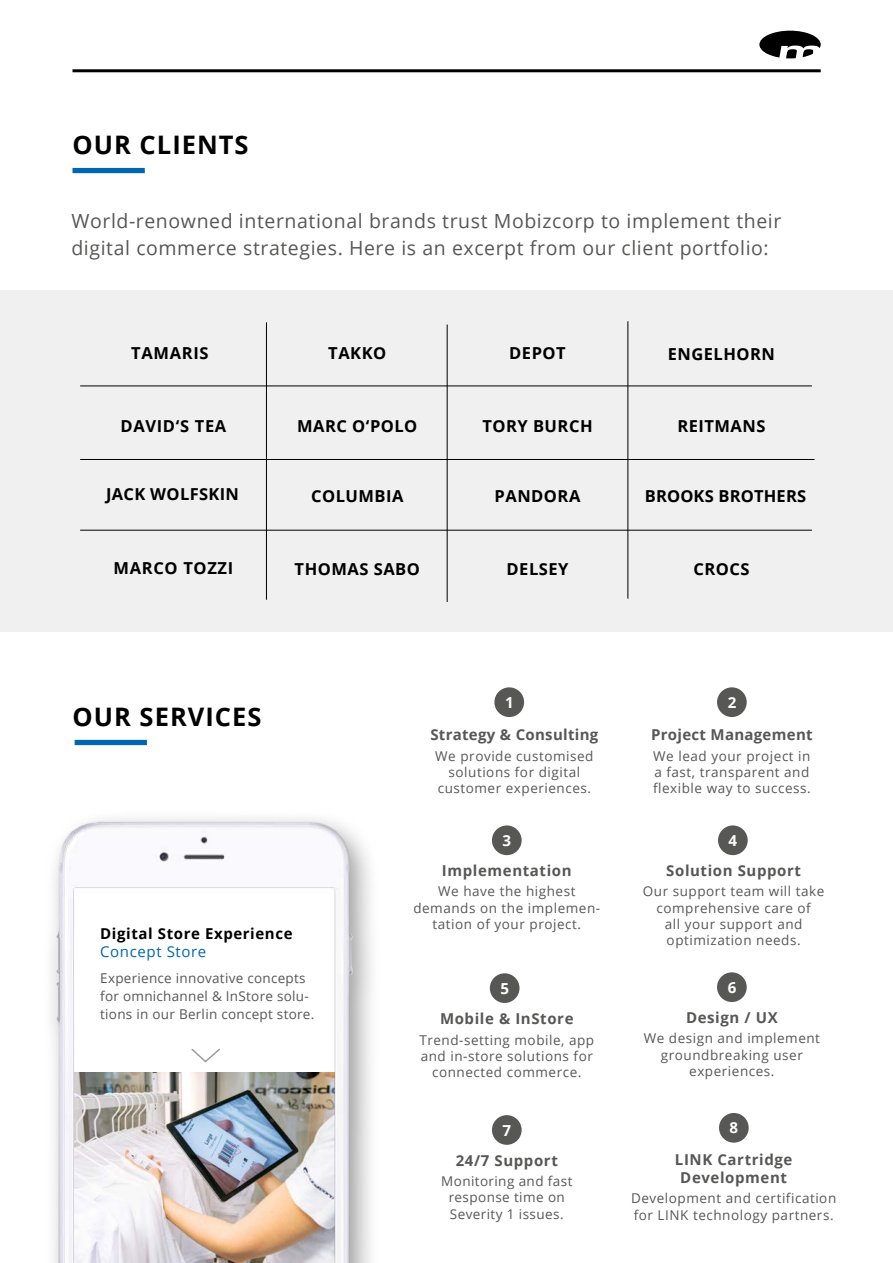
<style>
.page{position:relative;width:893px;height:1263px;background:#fff}
.page>*{position:absolute;margin:0;border:0;box-sizing:border-box;transform-origin:0 0}
.t1{font:700 25.5px "Open Sans";letter-spacing:.04em;color:#000}
.t2{font:19.5px/27px "Open Sans";letter-spacing:.03em;color:#575756}
.t3{font:700 16.5px "Open Sans";letter-spacing:.03em;color:#000}
.t4{font:700 16.5px "Open Sans";letter-spacing:.01em;color:#000}
.t5{font:700 15.15px "Open Sans";color:#fff}
.t6{font:700 15px/17.7px "Open Sans";letter-spacing:.04em;color:#575756;text-align:center}
.t7{font:700 15px "Open Sans";letter-spacing:.02em;color:#575756}
.t8{font:700 15px "Open Sans";letter-spacing:.04em;color:#000}
.t9{font:15px "Open Sans";letter-spacing:.04em;color:#0066b0}
.t10{font:13.5px/16.2px "Open Sans";letter-spacing:.04em;color:#575756;text-align:center}
.t11{font:13.5px/18px "Open Sans";letter-spacing:.02em;color:#575756}
</style>
<div class="page">
<img style="left:51px;top:818px;width:321px;height:445px">
<div style="left:0;top:290px;width:893px;height:341px;background:#f0f0f0"></div>
<img style="left:75px;top:1072px;width:260px;height:191px">
<div style="left:73px;top:168px;width:72px;height:5px;background:#0066b0"></div>
<div style="left:75px;top:740px;width:72px;height:5px;background:#0066b0"></div>
<div style="left:494px;top:687px;width:30px;height:30px;background:#575756;border-radius:50%"></div>
<div style="left:717px;top:687px;width:30px;height:30px;background:#575756;border-radius:50%"></div>
<div style="left:492px;top:825px;width:30px;height:30px;background:#575756;border-radius:50%"></div>
<div style="left:718px;top:825px;width:30px;height:30px;background:#575756;border-radius:50%"></div>
<div style="left:492px;top:1115px;width:30px;height:30px;background:#575756;border-radius:50%"></div>
<div style="left:490px;top:973px;width:29px;height:30px;background:#575756;border-radius:50%"></div>
<div style="left:717px;top:972px;width:30px;height:30px;background:#575756;border-radius:50%"></div>
<div style="left:719px;top:1113px;width:30px;height:30px;background:#575756;border-radius:50%"></div>
<svg style="left:190px;top:1047px;width:31px;height:16px"></svg>
<hr style="left:73px;top:69px;width:748px;height:3px;background:#000">
<svg style="left:759px;top:31px;width:62px;height:27px"></svg>
<hr style="left:266px;top:322px;width:1px;height:278px;background:#000">
<hr style="left:447px;top:325px;width:1px;height:277px;background:#000">
<hr style="left:628px;top:321px;width:1px;height:278px;background:#000">
<hr style="left:80px;top:386px;width:732px;height:1px;background:#000">
<hr style="left:80px;top:530px;width:732px;height:1px;background:#000">
<hr style="left:80px;top:459px;width:734px;height:1px;background:#000">
<h1 class="t1" style="left:73px;top:126px;width:178px">OUR CLIENTS</h1>
<h2 class="t2" style="left:71px;top:207px;width:711px">World-renowned international brands trust Mobizcorp to implement their digital commerce strategies. Here is an excerpt from our client portfolio:</h2>
<p class="t3" style="left:328px;top:342px;width:59px">TAKKO</p>
<p class="t3" style="left:509px;top:342px;width:58px">DEPOT</p>
<p class="t3" style="left:131px;top:342px;width:79px">TAMARIS</p>
<p class="t3" style="left:668px;top:343px;width:109px">ENGELHORN</p>
<p class="t3" style="left:121px;top:414px;width:107px">DAVID‘S TEA</p>
<p class="t3" style="left:297px;top:414px;width:122px">MARC O‘POLO</p>
<p class="t3" style="left:482px;top:414px;width:112px">TORY BURCH</p>
<p class="t3" style="left:677px;top:414px;width:90px">REITMANS</p>
<p class="t3" style="left:106px;top:482px;width:134px">JACK WOLFSKIN</p>
<p class="t3" style="left:311px;top:484px;width:94px">COLUMBIA</p>
<p class="t3" style="left:495px;top:484px;width:87px">PANDORA</p>
<p class="t4" style="left:645px;top:485px;width:163px">BROOKS BROTHERS</p>
<p class="t3" style="left:114px;top:557px;width:121px">MARCO TOZZI</p>
<p class="t3" style="left:295px;top:558px;width:127px">THOMAS SABO</p>
<p class="t3" style="left:507px;top:558px;width:63px">DELSEY</p>
<p class="t3" style="left:693px;top:558px;width:58px">CROCS</p>
<h1 class="t1" style="left:73px;top:698px;width:191px">OUR SERVICES</h1>
<p class="t8" style="left:100px;top:922px;width:194px">Digital Store Experience</p>
<p class="t9" style="left:100px;top:941px;width:108px">Concept Store</p>
<p class="t11" style="left:100px;top:969px;width:216px">Experience innovative concepts for omnichannel &amp; InStore solu&shy;tions in our Berlin concept store.</p>
<p class="t5" style="left:505px;top:691px;width:10px">1</p>
<p class="t5" style="left:728px;top:691px;width:10px">2</p>
<p class="t7" style="left:430px;top:724px;width:170px">Strategy &amp; Consulting</p>
<p class="t10" style="left:435px;top:747px;width:160px">We provide customised solutions for digital customer experiences.</p>
<p class="t7" style="left:651px;top:724px;width:163px">Project Management</p>
<p class="t10" style="left:653px;top:747px;width:159px;text-align:justify">We lead your project in a fast, transparent and flexible way to success.</p>
<p class="t5" style="left:503px;top:830px;width:10px">3</p>
<p class="t5" style="left:729px;top:830px;width:10px">4</p>
<p class="t6" style="left:442px;top:861px;width:131px">Implementation</p>
<p class="t10" style="left:413px;top:883px;width:188px">We have the highest demands on the implemen&shy;tation of your project.</p>
<p class="t6" style="left:666px;top:861px;width:136px">Solution Support</p>
<p class="t10" style="left:643px;top:883px;width:183px">Our support team will take comprehensive care of<br>all your support and optimization needs.</p>
<p class="t5" style="left:500px;top:977px;width:10px">5</p>
<p class="t5" style="left:728px;top:976px;width:10px">6</p>
<p class="t6" style="left:440px;top:1009px;width:135px">Mobile &amp; InStore</p>
<p class="t10" style="left:419px;top:1031px;width:176px">Trend-setting mobile, app and in-store solutions for connected commerce.</p>
<p class="t6" style="left:686px;top:1008px;width:93px">Design / UX</p>
<p class="t10" style="left:644px;top:1030px;width:178px">We design and implement groundbreaking user experiences.</p>
<p class="t5" style="left:503px;top:1119px;width:10px">7</p>
<p class="t5" style="left:730px;top:1117px;width:10px">8</p>
<p class="t6" style="left:456px;top:1151px;width:104px">24/7 Support</p>
<p class="t10" style="left:441px;top:1173px;width:133px">Monitoring and fast response time on<br>Severity 1 issues.</p>
<p class="t6" style="left:675px;top:1150px;width:119px">LINK Cartridge<br>Development</p>
<p class="t10" style="left:631px;top:1190px;width:207px;text-align:left">Development and certification for LINK technology partners.</p>
</div>
